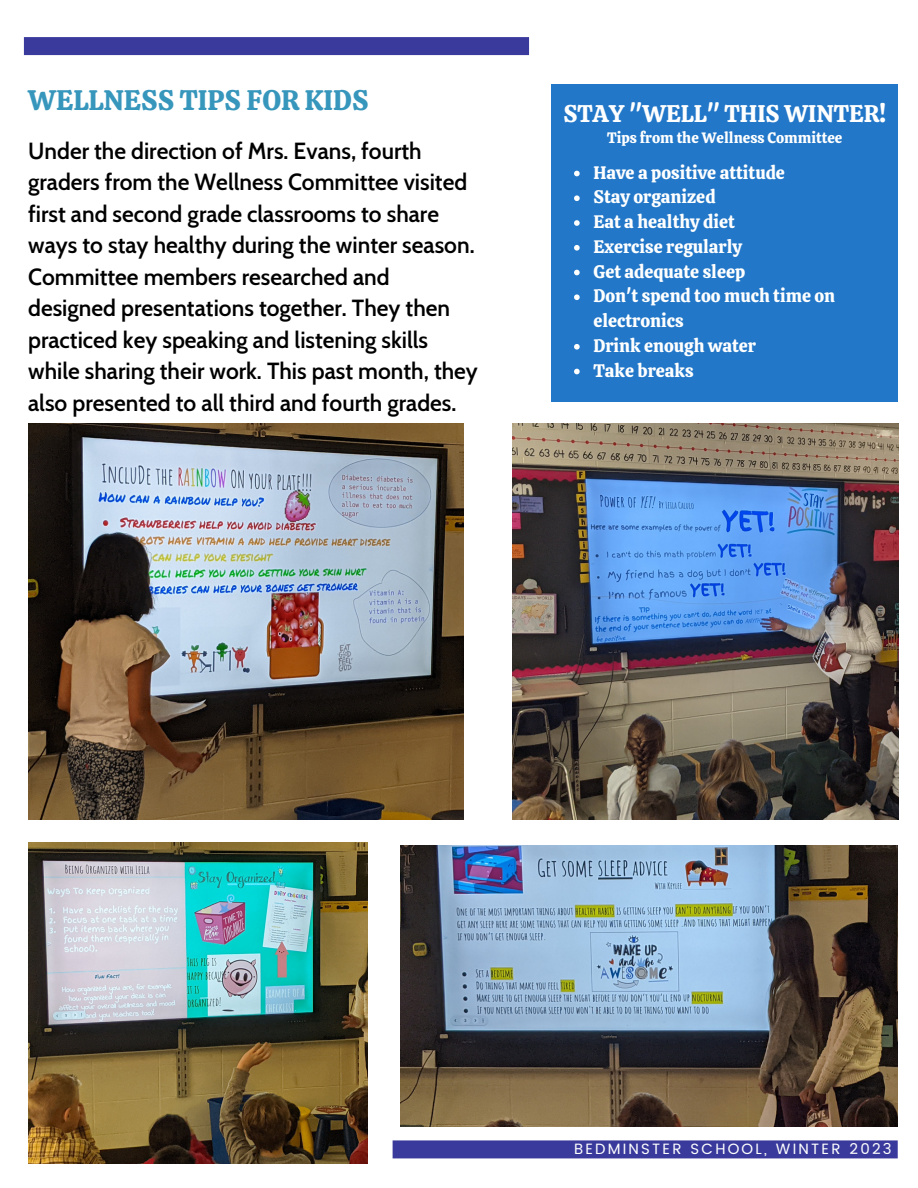
<style>
.page{position:relative;width:918px;height:1188px;background:#fff}
.page>*{position:absolute;margin:0;border:0;box-sizing:border-box;transform-origin:0 0}
.t1{font:28.2px "Calistoga";color:#3796bc}
.t2{font:24px "Calistoga";color:#fff}
.t3{font:600 22.8px/31.5px "Cabin";color:#000}
.t4{font:18px/24.8px "Calistoga";color:#fff}
.t5{font:15px "Calistoga";color:#fff}
.t6{font:14.85px "Poppins";letter-spacing:.15em;color:#fff}
</style>
<div class="page">
<div style="left:552px;top:84px;width:346px;height:318px;background:#2277c8"></div>
<div style="left:24px;top:37px;width:505px;height:18px;background:#393a9b"></div>
<div style="left:393px;top:1140px;width:505px;height:18px;background:#393a9b"></div>
<img style="left:512px;top:424px;width:386px;height:396px">
<img style="left:28px;top:424px;width:436px;height:396px">
<img style="left:400px;top:845px;width:498px;height:281px">
<img style="left:28px;top:843px;width:340px;height:320px">
<svg style="left:574px;top:171px;width:6px;height:5px"></svg>
<svg style="left:574px;top:195px;width:6px;height:6px"></svg>
<svg style="left:574px;top:220px;width:6px;height:6px"></svg>
<svg style="left:574px;top:245px;width:6px;height:6px"></svg>
<svg style="left:574px;top:270px;width:6px;height:5px"></svg>
<svg style="left:574px;top:294px;width:6px;height:6px"></svg>
<svg style="left:574px;top:344px;width:6px;height:6px"></svg>
<svg style="left:574px;top:369px;width:6px;height:5px"></svg>
<p class="t1" style="left:28px;top:82px;width:342px">WELLNESS TIPS FOR KIDS</p>
<p class="t3" style="left:28px;top:135px;width:451px">Under the direction of Mrs. Evans, fourth graders from the Wellness Committee visited first and second grade classrooms to share ways to stay healthy during the winter season.<br>Committee members researched and designed presentations together. They then practiced key speaking and listening skills while sharing their work. This past month, they also presented to all third and fourth grades.</p>
<p class="t2" style="left:563px;top:98px;width:324px">STAY "WELL" THIS WINTER!</p>
<p class="t5" style="left:607px;top:128px;width:237px">Tips from the Wellness Committee</p>
<p class="t4" style="left:593px;top:160px;width:243px">Have a positive attitude<br>Stay organized<br>Eat a healthy diet<br>Exercise regularly<br>Get adequate sleep<br>Don't spend too much time on electronics<br>Drink enough water<br>Take breaks</p>
<p class="t6" style="left:574px;top:1140px;width:319px">BEDMINSTER SCHOOL, WINTER 2023</p>
</div>
